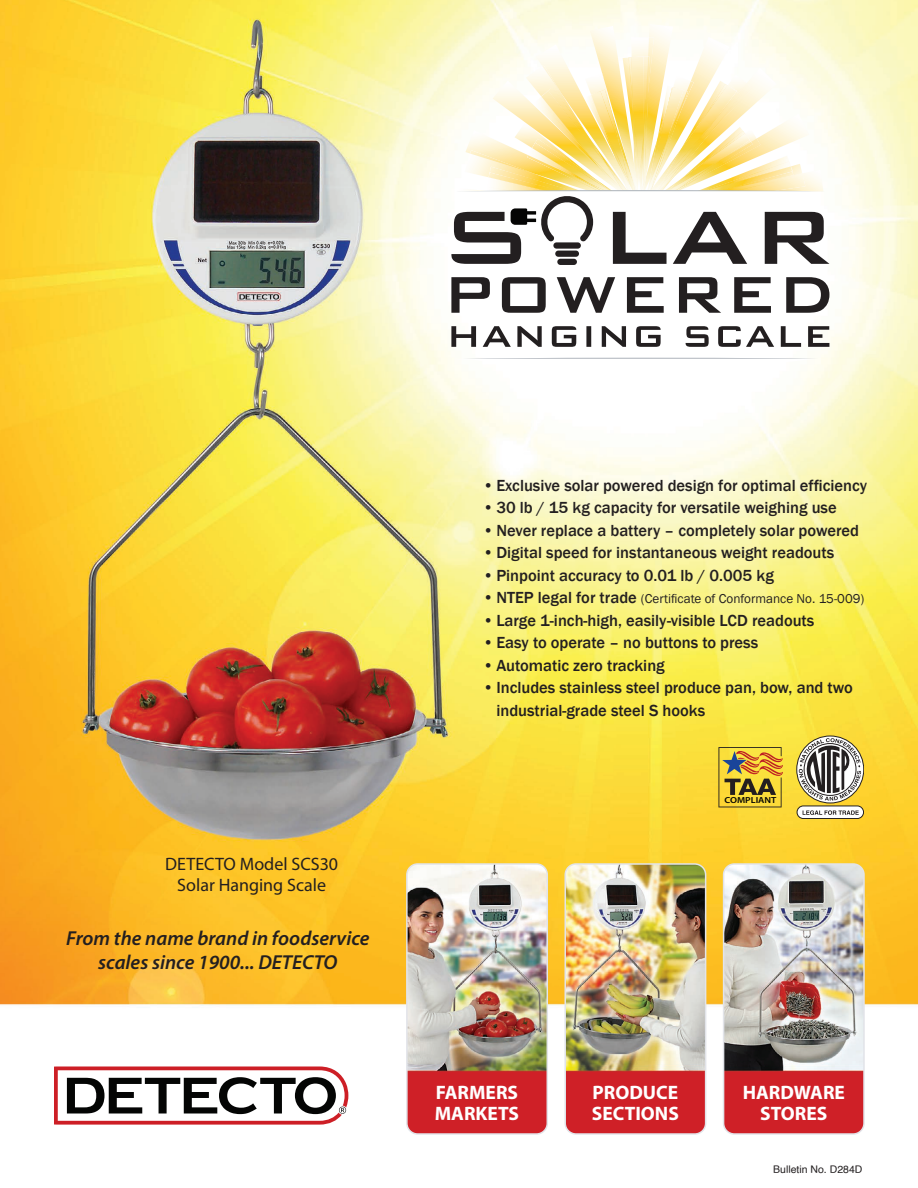
<style>
.page{position:relative;width:918px;height:1188px;background:#fff}
.page>*{position:absolute;margin:0;border:0;box-sizing:border-box;transform-origin:0 0}
.t1{font:italic 600 20.25px/24.3px "Myriad Pro";color:#231f20;text-align:center}
.t2{font:700 19.5px/21px "Myriad Pro";color:#fff}
.t3{font:18px/21.6px "Myriad Pro";color:#231f20;text-align:center}
.t4{font:500 16.5px/22.5px "Franklin Gothic";color:#231f20}
.t5{font:13.2px "Franklin Gothic";color:#231f20}
.t6{font:10.5px "Helvetica";color:#231f20}
.t7{font:600 8.85px "Myriad Pro";color:#040503;scale:1.13 1}
.s1{font-weight:500;font-size:16.5px}
</style>
<div class="page">
<img style="left:0;top:0;width:918px;height:1124px">
<svg style="left:54px;top:1066px;width:294px;height:59px"></svg>
<svg style="left:456px;top:358px;width:369px;height:14px"></svg>
<svg style="left:451px;top:277px;width:39px;height:36px"></svg>
<svg style="left:502px;top:277px;width:44px;height:36px"></svg>
<svg style="left:557px;top:277px;width:58px;height:36px"></svg>
<svg style="left:627px;top:277px;width:37px;height:36px"></svg>
<svg style="left:679px;top:277px;width:42px;height:36px"></svg>
<svg style="left:734px;top:277px;width:37px;height:36px"></svg>
<svg style="left:786px;top:277px;width:43px;height:36px"></svg>
<svg style="left:451px;top:326px;width:25px;height:21px"></svg>
<svg style="left:483px;top:326px;width:28px;height:21px"></svg>
<svg style="left:517px;top:326px;width:25px;height:21px"></svg>
<svg style="left:552px;top:326px;width:24px;height:21px"></svg>
<div style="left:586px;top:326px;width:5px;height:21px;background:#231f20"></div>
<svg style="left:602px;top:326px;width:24px;height:21px"></svg>
<svg style="left:636px;top:326px;width:25px;height:21px"></svg>
<svg style="left:686px;top:326px;width:23px;height:21px"></svg>
<svg style="left:718px;top:326px;width:56px;height:21px"></svg>
<svg style="left:781px;top:326px;width:20px;height:21px"></svg>
<svg style="left:808px;top:326px;width:21px;height:21px"></svg>
<svg style="left:451px;top:24px;width:378px;height:240px"></svg>
<div style="left:553px;top:242px;width:28px;height:7px;background:#231f20;border-radius:3px"></div>
<div style="left:555px;top:251px;width:24px;height:6px;background:#231f20;border-radius:3px"></div>
<div style="left:557px;top:259px;width:20px;height:6px;background:#231f20;border-radius:3px"></div>
<div style="left:796px;top:736px;width:68px;height:67px;border:1px solid #231f20;border-radius:50%"></div>
<svg style="left:799px;top:738px;width:62px;height:63px"></svg>
<div style="left:797px;top:806px;width:67px;height:13px;background:#fff;border-radius:6px"></div>
<div style="left:797px;top:806px;width:67px;height:13px;border:1px solid #231f20;border-radius:6px"></div>
<svg style="left:803px;top:810px;width:56px;height:5px"></svg>
<img style="left:724px;top:864px;width:140px;height:268px">
<div style="left:723px;top:863px;width:142px;height:272px;border:2px solid #e2e4e9;border-radius:11px"></div>
<img style="left:565px;top:864px;width:141px;height:268px">
<div style="left:564px;top:863px;width:142px;height:272px;border:2px solid #e2e4e9;border-radius:11px"></div>
<img style="left:407px;top:864px;width:140px;height:268px">
<div style="left:406px;top:863px;width:142px;height:272px;border:2px solid #e2e4e9;border-radius:11px"></div>
<svg style="left:718px;top:747px;width:65px;height:60px;background:#c8a739"></svg>
<p class="t3" style="left:165px;top:853px;width:174px">DETECTO Model SCS30<br>Solar Hanging Scale</p>
<p class="t1" style="left:66px;top:926px;width:305px">From the name brand in foodservice scales since 1900... DETECTO</p>
<p class="t4" style="left:483px;top:474px;width:386px">•Exclusive solar powered design for optimal efficiency</p>
<p class="t4" style="left:483px;top:497px;width:355px">•30 lb / 15 kg capacity for versatile weighing use</p>
<p class="t4" style="left:483px;top:519px;width:378px">•Never replace a battery – completely solar powered</p>
<p class="t4" style="left:483px;top:542px;width:353px">•Digital speed for instantaneous weight readouts</p>
<p class="t4" style="left:483px;top:564px;width:293px">•Pinpoint accuracy to 0.01 lb / 0.005 kg</p>
<p class="t5" style="left:483px;top:591px;width:383px"><span class="s1">•NTEP legal for trade</span> (Certificate of Conformance No. 15-009)</p>
<p class="t4" style="left:483px;top:609px;width:333px">•Large 1-inch-high, easily-visible LCD readouts</p>
<p class="t4" style="left:483px;top:632px;width:277px">•Easy to operate – no buttons to press</p>
<p class="t4" style="left:483px;top:654px;width:183px">•Automatic zero tracking</p>
<p class="t4" style="left:496px;top:677px;width:358px;text-indent:-13px">•Includes stainless steel produce pan, bow, and two industrial-grade steel S hooks</p>
<p class="t7" style="left:725px;top:795px;width:48px">COMPLIANT</p>
<p class="t2" style="left:435px;top:1081px;width:86px">FARMERS<br>MARKETS</p>
<p class="t2" style="left:592px;top:1081px;width:89px">PRODUCE<br>SECTIONS</p>
<p class="t2" style="left:743px;top:1081px;width:104px;text-align:center">HARDWARE<br>STORES</p>
<p class="t6" style="left:773px;top:1162px;width:91px">Bulletin No. D284D</p>
</div>
